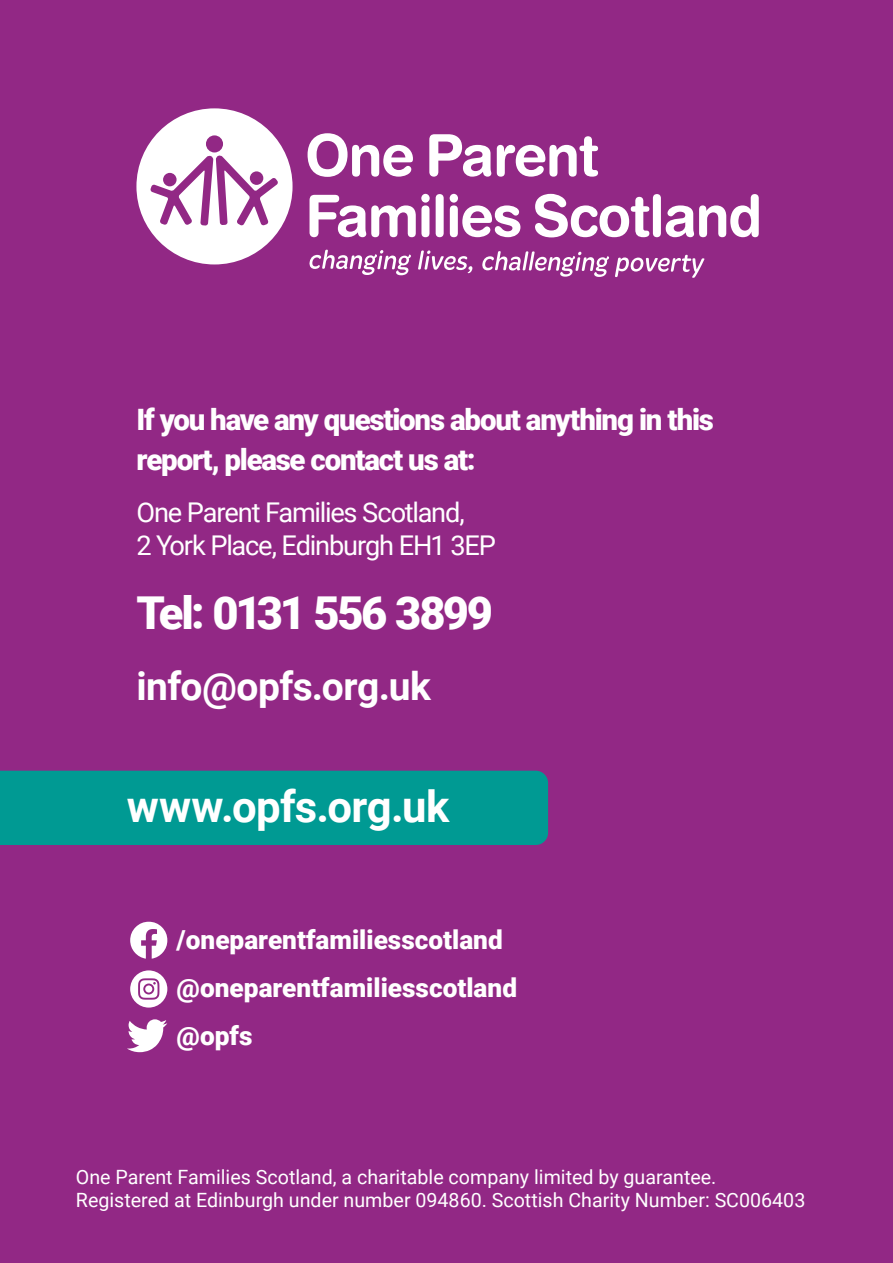
<style>
.page{position:relative;width:893px;height:1263px;background:#922885}
.page>*{position:absolute;margin:0;border:0;box-sizing:border-box;transform-origin:0 0}
.t1{font:900 45.3px "Roboto";letter-spacing:-.055em;color:#fff}
.t2{font:700 43.65px "Roboto";letter-spacing:-.015em;color:#fff}
.t3{font:700 39px "Roboto";letter-spacing:-.015em;color:#fff}
.t4{font:900 29.55px/39.9px "Roboto";letter-spacing:-.04em;color:#fff}
.t5{font:27.15px/32.7px "Roboto";letter-spacing:-.045em;color:#fff}
.t6{font:900 26.25px/48px "Roboto";color:#fff}
.t7{font:19.65px/23.5px "Roboto";color:#fff}
</style>
<div class="page">
<svg style="left:130px;top:922px;width:37px;height:37px"></svg>
<svg style="left:127px;top:1019px;width:40px;height:33px"></svg>
<svg style="left:130px;top:970px;width:37px;height:37px"></svg>
<div style="left:0;top:771px;width:548px;height:74px;background:#009a93"></div>
<svg style="left:136px;top:108px;width:157px;height:156px"></svg>
<svg style="left:308px;top:133px;width:105px;height:44px"></svg>
<svg style="left:429px;top:134px;width:62px;height:43px"></svg>
<svg style="left:497px;top:136px;width:101px;height:41px"></svg>
<svg style="left:310px;top:194px;width:120px;height:43px"></svg>
<div style="left:436px;top:194px;width:8px;height:43px;background:#fff;border-radius:4px"></div>
<svg style="left:450px;top:194px;width:70px;height:43px"></svg>
<svg style="left:535px;top:194px;width:114px;height:43px"></svg>
<div style="left:653px;top:194px;width:8px;height:43px;background:#fff;border-radius:4px"></div>
<svg style="left:666px;top:194px;width:93px;height:43px"></svg>
<svg style="left:309px;top:250px;width:102px;height:25px"></svg>
<svg style="left:418px;top:250px;width:55px;height:23px"></svg>
<svg style="left:482px;top:251px;width:127px;height:26px"></svg>
<svg style="left:615px;top:255px;width:89px;height:23px"></svg>
<h3 class="t4" style="left:136px;top:399px;width:579px">If you have any questions about anything in this report, please contact us at:</h3>
<h3 class="t5" style="left:136px;top:495px;width:361px">One Parent Families Scotland,<br>2 York Place, Edinburgh EH1 3EP</h3>
<h1 class="t1" style="left:136px;top:581px;width:358px">Tel: 0131 556 3899</h1>
<h3 class="t3" style="left:136px;top:659px;width:296px">info@opfs.org.uk</h3>
<h2 class="t2" style="left:127px;top:776px;width:324px">www.opfs.org.uk</h2>
<h3 class="t6" style="left:177px;top:914px;width:342px">/oneparentfamiliesscotland @oneparentfamiliesscotland @opfs</h3>
<p class="t7" style="left:76px;top:1164px;width:731px">One Parent Families Scotland, a charitable company limited by guarantee.<br>Registered at Edinburgh under number 094860. Scottish Charity Number: SC006403</p>
</div>
